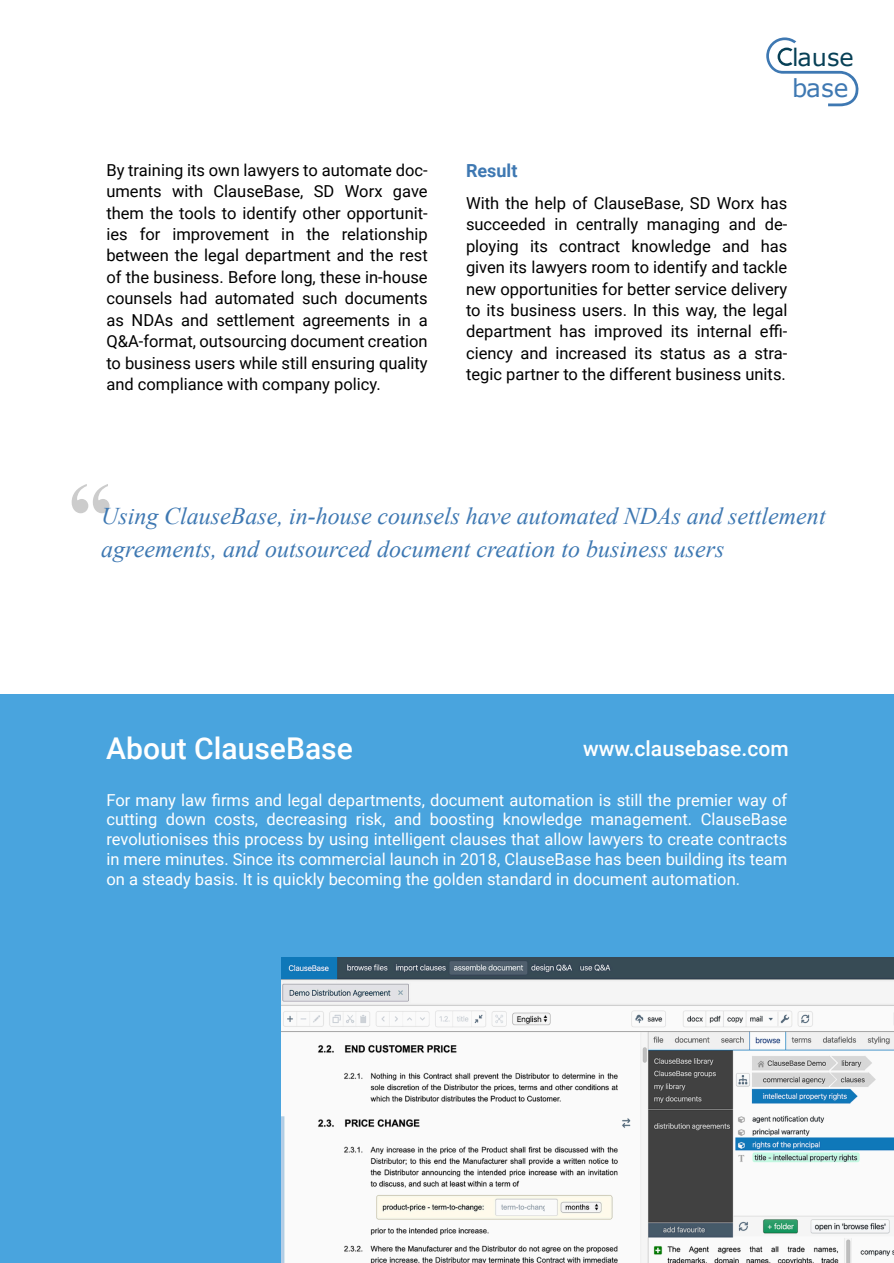
<style>
.page{position:relative;width:894px;height:1263px;background:#fff}
.page>*{position:absolute;margin:0;border:0;box-sizing:border-box;transform-origin:0 0}
.t1{font:700 90px "Times New Roman";color:#ccc}
.t2{font:500 30px "Roboto";color:#fff}
.t3{font:24.6px "Verdana";color:#3e78b2}
.t4{font:italic 24px/32.5px "Times New Roman";color:#3e78b2}
.t5{font:23.85px "Verdana";color:#074056}
.t6{font:500 21px "Roboto";color:#fff}
.t7{font:700 18px "Roboto";color:#3e78b2}
.t8{font:16.5px/21.5px "Roboto";color:#000;text-align:justify}
.t9{font:16.5px/19.8px "Roboto";color:#fff;text-align:justify}
</style>
<div class="page">
<div style="left:0;top:694px;width:893px;height:569px;background:#49a4de"></div>
<svg style="left:766px;top:37px;width:92px;height:69px"></svg>
<img style="left:281px;top:958px;width:612px;height:305px">
<h3 class="t5" style="left:791px;top:48px;width:63px">lause</h3>
<h3 class="t3" style="left:791px;top:78px;width:58px">base</h3>
<p class="t8" style="left:106px;top:161px;width:323px">By training its own lawyers to automate doc‐ uments with ClauseBase, SD Worx gave them the tools to identify other opportunit‐ ies for improvement in the relationship between the legal department and the rest of the business. Before long, these in-house counsels had automated such documents as NDAs and settlement agreements in a Q&amp;A-format, outsourcing document creation to business users while still ensuring quality and compliance with company policy.</p>
<p class="t7" style="left:466px;top:163px;width:53px">Result</p>
<p class="t8" style="left:466px;top:194px;width:323px">With the help of ClauseBase, SD Worx has succeeded in centrally managing and de‐ ploying its contract knowledge and has given its lawyers room to identify and tackle new opportunities for better service delivery to its business users. In this way, the legal department has improved its internal effi‐ ciency and increased its status as a stra‐ tegic partner to the different business units.</p>
<h1 class="t1" style="left:68px;top:484px;width:47px">“</h1>
<h3 class="t4" style="left:101px;top:502px;width:725px">Using ClauseBase, in-house counsels have automated NDAs and settlement agreements, and outsourced document creation to business users</h3>
<h2 class="t2" style="left:106px;top:736px;width:248px">About ClauseBase</h2>
<p class="t6" style="left:583px;top:740px;width:207px">www.clausebase.com</p>
<p class="t9" style="left:106px;top:792px;width:682px">For many law firms and legal departments, document automation is still the premier way of cutting down costs, decreasing risk, and boosting knowledge management. ClauseBase revolutionises this process by using intelligent clauses that allow lawyers to create contracts in mere minutes. Since its commercial launch in 2018, ClauseBase has been building its team on a steady basis. It is quickly becoming the golden standard in document automation.</p>
</div>
